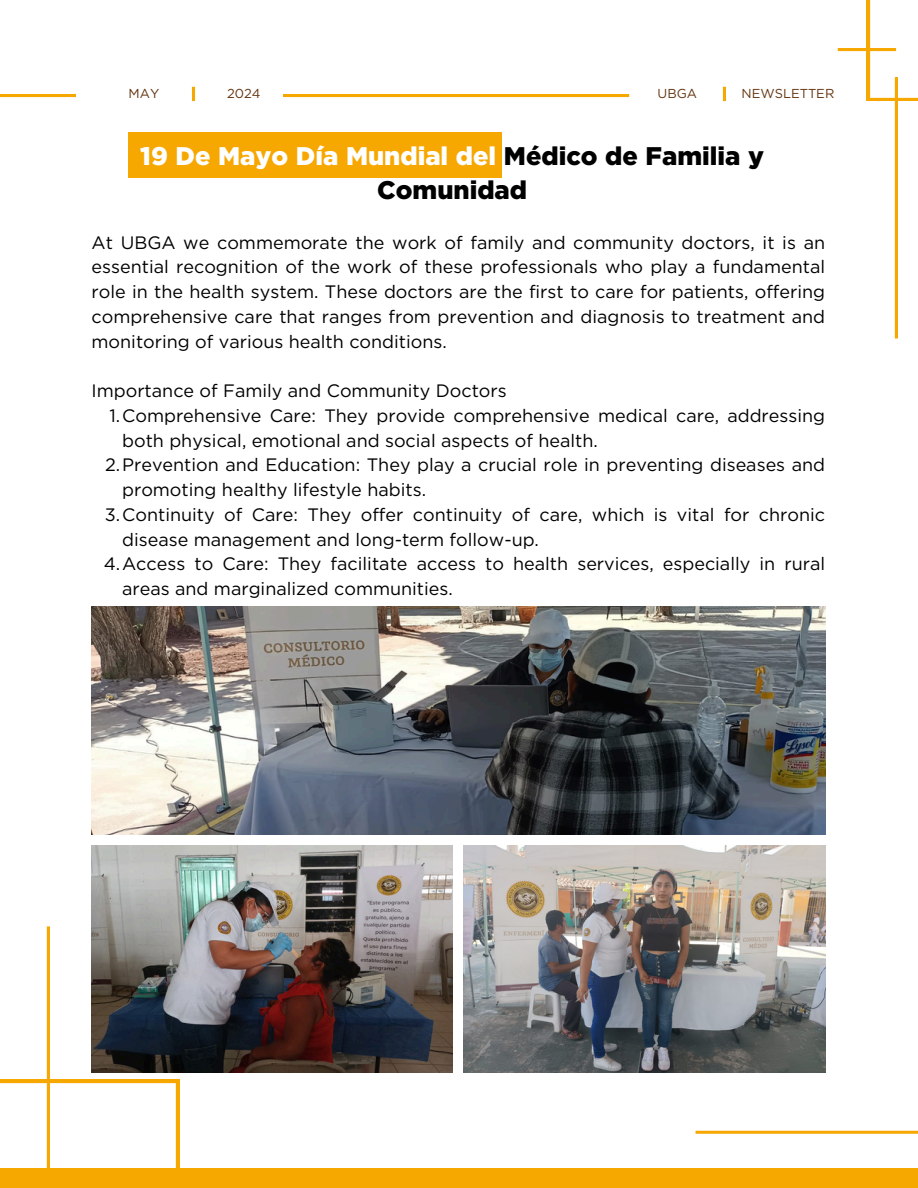
<style>
.page{position:relative;width:918px;height:1188px;background:#fff}
.page>*{position:absolute;margin:0;border:0;box-sizing:border-box;transform-origin:0 0}
.t1{font:900 25.5px/34.8px "Gotham";color:#000;text-align:center}
.t2{font:18px/24.8px "Gotham";color:#000}
.t3{font:12.9px "Gotham";color:#643510}
.s1{color:#fff}
</style>
<div class="page">
<img style="left:92px;top:607px;width:733px;height:227px">
<img style="left:92px;top:845px;width:361px;height:228px">
<img style="left:464px;top:845px;width:361px;height:228px">
<svg style="left:838px;top:0;width:80px;height:339px"></svg>
<svg style="left:0;top:87px;width:629px;height:14px"></svg>
<svg style="left:723px;top:87px;width:3px;height:14px"></svg>
<div style="left:129px;top:132px;width:373px;height:46px;background:#f7a800"></div>
<div style="left:0;top:1168px;width:917px;height:20px;background:#f7a800"></div>
<svg style="left:0;top:926px;width:179px;height:242px"></svg>
<svg style="left:695px;top:1131px;width:223px;height:3px"></svg>
<h3 class="t3" style="left:129px;top:86px;width:32px">MAY</h3>
<h1 class="t3" style="left:227px;top:86px;width:35px">2024</h1>
<h2 class="t3" style="left:658px;top:86px;width:41px">UBGA</h2>
<h2 class="t3" style="left:742px;top:86px;width:94px">NEWSLETTER</h2>
<p class="t1" style="left:140px;top:138px;width:625px"><span class="s1">19 De Mayo Día Mundial del</span> Médico de Familia y<br>Comunidad</p>
<h3 class="t2" style="left:92px;top:230px;width:735px;text-align:justify">At UBGA we commemorate the work of family and community doctors, it is an essential recognition of the work of these professionals who play a fundamental role in the health system. These doctors are the first to care for patients, offering comprehensive care that ranges from prevention and diagnosis to treatment and monitoring of various health conditions.</h3>
<p class="t2" style="left:92px;top:378px;width:417px">Importance of Family and Community Doctors</p>
<p class="t2" style="left:122px;top:403px;width:705px;text-indent:-13px">1.Comprehensive Care: They provide comprehensive medical care, addressing both physical, emotional and social aspects of health.</p>
<p class="t2" style="left:122px;top:453px;width:705px;text-indent:-17px">2.Prevention and Education: They play a crucial role in preventing diseases and promoting healthy lifestyle habits.</p>
<h3 class="t2" style="left:122px;top:502px;width:705px;text-indent:-17px">3.Continuity of Care: They offer continuity of care, which is vital for chronic disease management and long-term follow-up.</h3>
<p class="t2" style="left:122px;top:552px;width:705px;text-indent:-18px">4.Access to Care: They facilitate access to health services, especially in rural areas and marginalized communities.</p>
</div>
